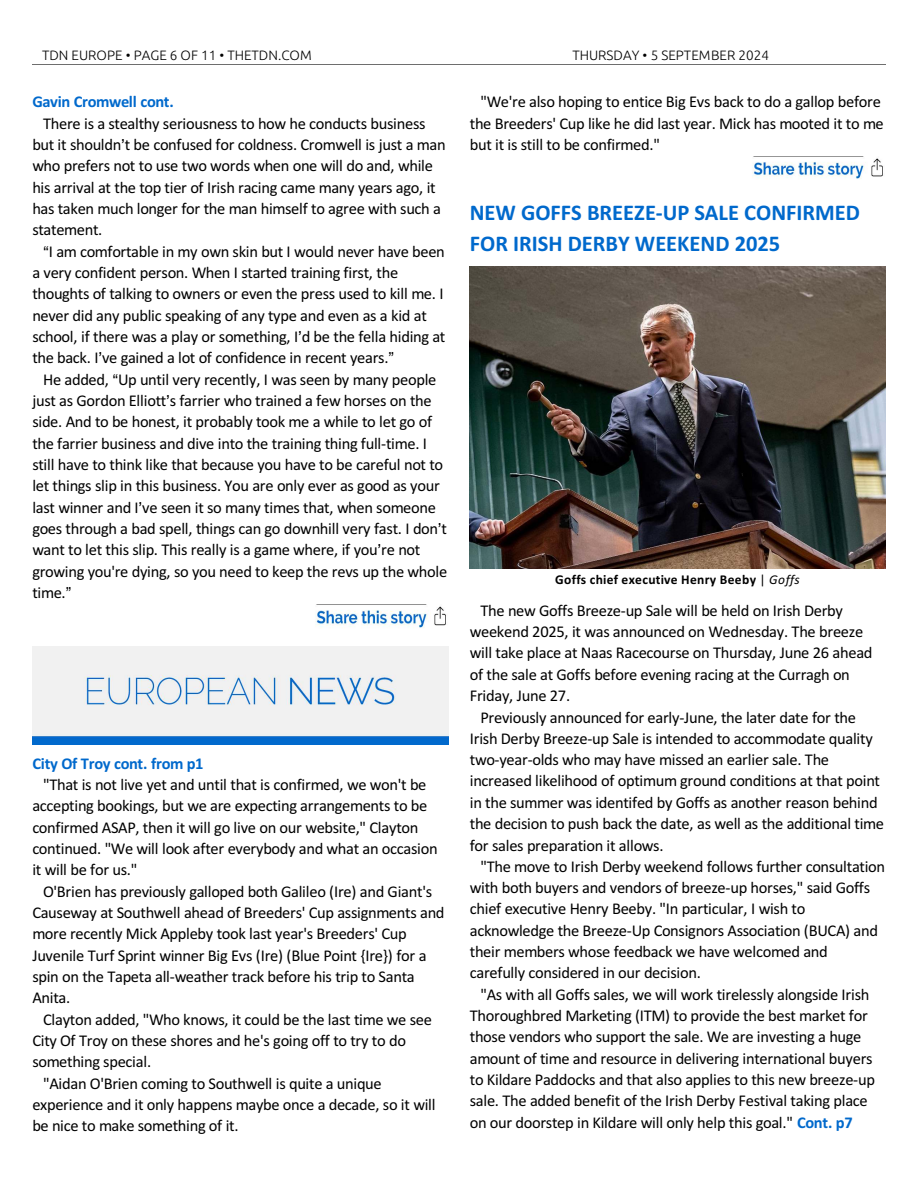
<style>
.page{position:relative;width:918px;height:1188px;background:#fff}
.page>*{position:absolute;margin:0;border:0;box-sizing:border-box;transform-origin:0 0}
.t1{font:700 22.5px/30.3px "Calibri";color:#0069cc}
.t2{font:16.5px/21.3px "Calibri";letter-spacing:-.02em;color:#000}
.t3{font:700 16.5px "Calibri";letter-spacing:-.02em;color:#0069cc}
.t4{font:300 13.5px "Ubuntu";color:#000}
.t5{font:700 13.5px "Calibri";letter-spacing:.025em;color:#000}
.s1{font-weight:400}
.s2{font-weight:400;font-style:italic}
.s3{font-weight:700;color:#0069cc}
</style>
<div class="page">
<hr style="left:32px;top:64px;width:853px;height:1px;background:#6e6e6e">
<img style="left:32px;top:647px;width:416px;height:97px">
<img style="left:470px;top:266px;width:416px;height:303px">
<img style="left:315px;top:604px;width:131px;height:24px">
<img style="left:752px;top:156px;width:131px;height:23px">
<p class="t4" style="left:42px;top:49px;width:271px">TDN EUROPE • PAGE 6 OF 11 • THETDN.COM</p>
<p class="t4" style="left:572px;top:49px;width:198px">THURSDAY • 5 SEPTEMBER 2024</p>
<p class="t3" style="left:32px;top:95px;width:143px">Gavin Cromwell cont.</p>
<p class="t2" style="left:32px;top:114px;width:415px;text-indent:11px">There is a stealthy seriousness to how he conducts business but it shouldn t be confused for coldness. Cromwell is just a man who prefers not to use two words when one will do and, while his arrival at the top tier of Irish racing came many years ago, it has taken much longer for the man himself to agree with such a statement.</p>
<p class="t2" style="left:32px;top:242px;width:415px;text-indent:16px">I am comfortable in my own skin but I would never have been a very confident person. When I started training first, the thoughts of talking to owners or even the press used to kill me. I never did any public speaking of any type and even as a kid at school, if there was a play or something, I d be the fella hiding at the back. I ve gained a lot of confidence in recent years.</p>
<p class="t2" style="left:32px;top:370px;width:416px;text-indent:11px">He added, Up until very recently, I was seen by many people just as Gordon Elliott s farrier who trained a few horses on the side. And to be honest, it probably took me a while to let go of the farrier business and dive into the training thing full-time. I still have to think like that because you have to be careful not to let things slip in this business. You are only ever as good as your last winner and I ve seen it so many times that, when someone goes through a bad spell, things can go downhill very fast. I don t want to let this slip. This really is a game where, if you re not growing you're dying, so you need to keep the revs up the whole time.</p>
<p class="t3" style="left:32px;top:756px;width:173px">City Of Troy cont. from p1</p>
<p class="t2" style="left:32px;top:775px;width:407px;text-indent:11px">"That is not live yet and until that is confirmed, we won't be accepting bookings, but we are expecting arrangements to be confirmed ASAP, then it will go live on our website," Clayton continued. "We will look after everybody and what an occasion it will be for us."</p>
<p class="t2" style="left:32px;top:882px;width:414px;text-indent:11px">O'Brien has previously galloped both Galileo (Ire) and Giant's Causeway at Southwell ahead of Breeders' Cup assignments and more recently Mick Appleby took last year's Breeders' Cup Juvenile Turf Sprint winner Big Evs (Ire) (Blue Point {Ire}) for a spin on the Tapeta all-weather track before his trip to Santa Anita.</p>
<p class="t2" style="left:43px;top:1010px;width:390px">Clayton added, "Who knows, it could be the last time we see</p>
<p class="t2" style="left:32px;top:1031px;width:375px">City Of Troy on these shores and he's going off to try to do</p>
<p class="t2" style="left:32px;top:1052px;width:120px">something special.</p>
<p class="t2" style="left:43px;top:1074px;width:340px">"Aidan O'Brien coming to Southwell is quite a unique</p>
<p class="t2" style="left:32px;top:1095px;width:405px">experience and it only happens maybe once a decade, so it will</p>
<p class="t2" style="left:32px;top:1117px;width:208px">be nice to make something of it.</p>
<p class="t2" style="left:470px;top:93px;width:416px;text-indent:11px">"We're also hoping to entice Big Evs back to do a gallop before the Breeders' Cup like he did last year. Mick has mooted it to me but it is still to be confirmed."</p>
<h1 class="t1" style="left:470px;top:200px;width:392px">NEW GOFFS BREEZE-UP SALE CONFIRMED<br>FOR IRISH DERBY WEEKEND 2025</h1>
<p class="t5" style="left:555px;top:574px;width:246px">Goffs chief executive Henry Beeby <span class="s1">|</span> <span class="s2">Goffs</span></p>
<p class="t2" style="left:470px;top:601px;width:404px;text-indent:11px">The new Goffs Breeze-up Sale will be held on Irish Derby weekend 2025, it was announced on Wednesday. The breeze will take place at Naas Racecourse on Thursday, June 26 ahead of the sale at Goffs before evening racing at the Curragh on Friday, June 27.</p>
<p class="t2" style="left:470px;top:708px;width:416px;text-indent:11px">Previously announced for early-June, the later date for the Irish Derby Breeze-up Sale is intended to accommodate quality two-year-olds who may have missed an earlier sale. The increased likelihood of optimum ground conditions at that point in the summer was identifed by Goffs as another reason behind the decision to push back the date, as well as the additional time for sales preparation it allows.</p>
<p class="t2" style="left:470px;top:857px;width:417px;text-indent:11px">"The move to Irish Derby weekend follows further consultation with both buyers and vendors of breeze-up horses," said Goffs chief executive Henry Beeby. "In particular, I wish to acknowledge the Breeze-Up Consignors Association (BUCA) and their members whose feedback we have welcomed and carefully considered in our decision.</p>
<p class="t2" style="left:470px;top:985px;width:407px;text-indent:11px">"As with all Goffs sales, we will work tirelessly alongside Irish Thoroughbred Marketing (ITM) to provide the best market for those vendors who support the sale. We are investing a huge amount of time and resource in delivering international buyers to Kildare Paddocks and that also applies to this new breeze-up sale. The added benefit of the Irish Derby Festival taking place on our doorstep in Kildare will only help this goal." <span class="s3">Cont. p7</span></p>
</div>
